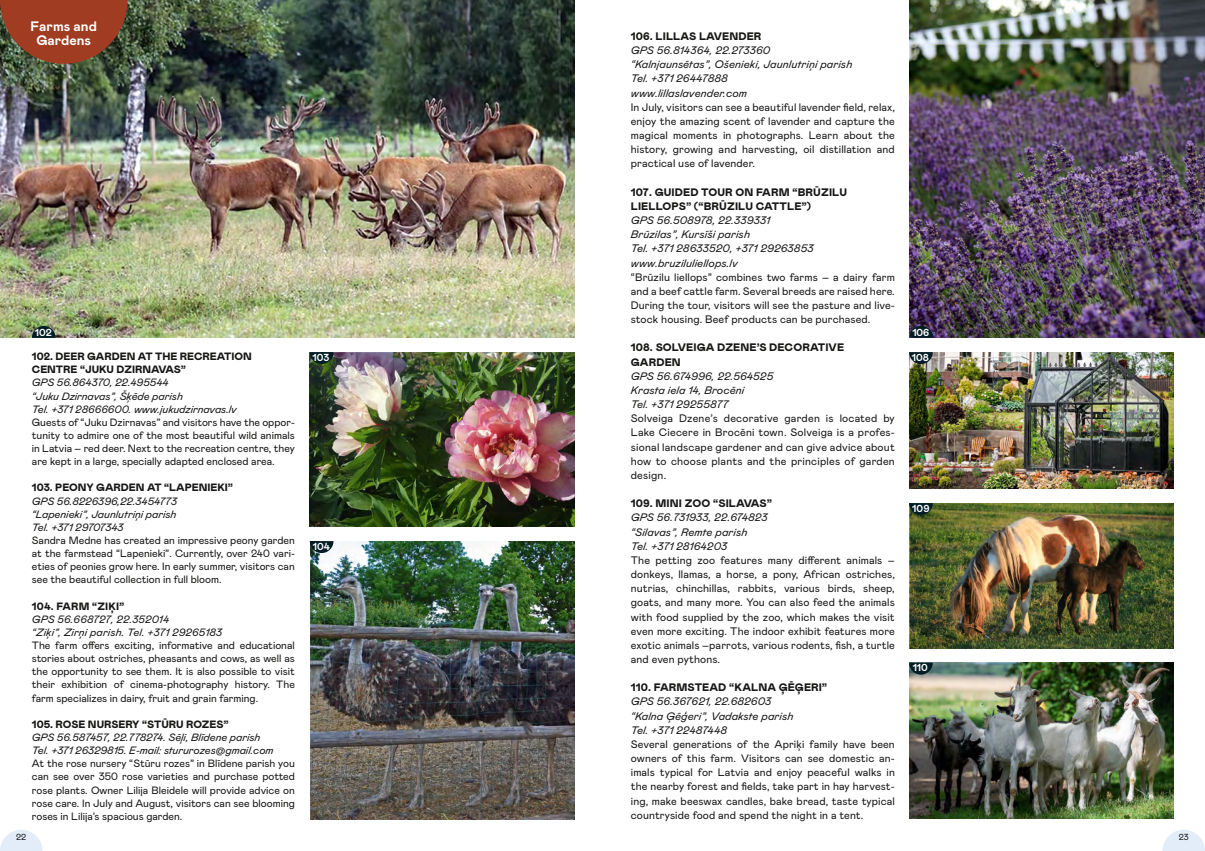
<style>
.page{position:relative;width:1205px;height:851px;background:#fff}
.page>*{position:absolute;margin:0;border:0;box-sizing:border-box;transform-origin:0 0}
.t1{font:700 13.75px/13.8px "Mabry Pro";color:#fff;text-align:center}
.t2{font:10.88px/14.1px "Mabry Pro";letter-spacing:.01em;color:#181716;text-align:justify}
.t3{font:italic 10.88px/14.1px "Mabry Pro";letter-spacing:.01em;color:#181716}
.t4{font:900 10.88px/14.1px "Mabry Pro";letter-spacing:.01em;color:#181716}
.t5{font:10.62px/13.1px "Mabry Pro";color:#181716;text-align:justify}
.t6{font:italic 10.62px/13.1px "Mabry Pro";color:#181716}
.t7{font:900 10.62px/13.1px "Mabry Pro";color:#181716}
.t8{font:700 10.12px "Mabry Pro";letter-spacing:-.005em;color:#fff}
.t9{font:8.75px "Mabry Pro";color:#181716}
</style>
<div class="page">
<svg style="left:0;top:830px;width:43px;height:20px"></svg>
<svg style="left:1162px;top:830px;width:43px;height:20px"></svg>
<img style="left:909px;top:352px;width:264px;height:137px">
<img style="left:909px;top:0;width:296px;height:338px">
<img style="left:909px;top:503px;width:265px;height:145px">
<img style="left:909px;top:662px;width:265px;height:156px">
<img style="left:0;top:0;width:574px;height:338px">
<img style="left:310px;top:541px;width:264px;height:278px">
<img style="left:310px;top:352px;width:265px;height:175px">
<svg style="left:0;top:0;width:128px;height:64px;background:#8a4127"></svg>
<svg style="left:32px;top:326px;width:24px;height:12px"></svg>
<svg style="left:909px;top:326px;width:24px;height:12px"></svg>
<svg style="left:310px;top:352px;width:23px;height:12px"></svg>
<svg style="left:909px;top:352px;width:24px;height:12px"></svg>
<svg style="left:909px;top:503px;width:24px;height:12px"></svg>
<svg style="left:909px;top:662px;width:24px;height:12px"></svg>
<svg style="left:310px;top:541px;width:23px;height:12px"></svg>
<p class="t1" style="left:31px;top:19px;width:68px">Farms and<br>Gardens</p>
<p class="t4" style="left:631px;top:29px;width:132px">106. LILLAS LAVENDER</p>
<p class="t3" style="left:631px;top:43px;width:223px">GPS 56.814364, 22.273360 “Kalnjaunsētas”, Ošenieki, Jaunlutriņi parish<br>Tel. +371 26447888<br>www.lillaslavender.com</p>
<p class="t2" style="left:631px;top:99px;width:266px">In July, visitors can see a beautiful lavender field, relax, enjoy the amazing scent of lavender and capture the magical moments in photographs. Learn about the history, growing and harvesting, oil distillation and practical use of lavender.</p>
<p class="t4" style="left:631px;top:184px;width:218px">107. GUIDED TOUR ON FARM “BRŪZILU<br>LIELLOPS” (“BRŪZILU CATTLE”)</p>
<p class="t3" style="left:631px;top:212px;width:184px">GPS 56.508978, 22.339331<br>Brūzilas”, Kursīši parish<br>Tel. +371 28633520, +371 29263853 www.bruziluliellops.lv</p>
<p class="t2" style="left:631px;top:269px;width:265px">“Brūzilu liellops” combines two farms – a dairy farm and a beef cattle farm. Several breeds are raised here.<br>During the tour, visitors will see the pasture and live&shy;stock housing. Beef products can be purchased.</p>
<p class="t4" style="left:631px;top:340px;width:215px">108. SOLVEIGA DZENE’S DECORATIVE<br>GARDEN</p>
<p class="t3" style="left:631px;top:368px;width:144px">GPS 56.674996, 22.564525<br>Krasta iela 14, Brocēni<br>Tel. +371 29255877</p>
<p class="t2" style="left:631px;top:411px;width:265px">Solveiga Dzene’s decorative garden is located by Lake Ciecere in Brocēni town. Solveiga is a profes&shy;sional landscape gardener and can give advice about how to choose plants and the principles of garden design.</p>
<p class="t4" style="left:631px;top:496px;width:143px">109. MINI ZOO “SILAVAS”</p>
<p class="t3" style="left:631px;top:510px;width:138px">GPS 56.731933, 22.674823 “Silavas”, Remte parish<br>Tel. +371 28164203</p>
<p class="t2" style="left:631px;top:552px;width:266px">The petting zoo features many different animals – donkeys, llamas, a horse, a pony, African ostriches, nutrias, chinchillas, rabbits, various birds, sheep, goats, and many more. You can also feed the animals with food supplied by the zoo, which makes the visit even more exciting. The indoor exhibit features more exotic animals –parrots, various rodents, fish, a turtle and even pythons.</p>
<p class="t4" style="left:631px;top:680px;width:198px">110. FARMSTEAD “KALNA ĢĒĢERI”</p>
<p class="t3" style="left:631px;top:694px;width:164px">GPS 56.367621, 22.682603 “Kalna Ģēģeri”, Vadakste parish<br>Tel. +371 22487448</p>
<p class="t2" style="left:631px;top:736px;width:266px">Several generations of the Apriķi family have been owners of this farm. Visitors can see domestic an&shy;imals typical for Latvia and enjoy peaceful walks in the nearby forest and fields, take part in hay harvest&shy;ing, make beeswax candles, bake bread, taste typical countryside food and spend the night in a tent.</p>
<p class="t8" style="left:35px;top:325px;width:18px">102</p>
<p class="t8" style="left:912px;top:325px;width:18px">106</p>
<p class="t8" style="left:312px;top:350px;width:18px">103</p>
<p class="t8" style="left:912px;top:350px;width:19px">108</p>
<p class="t7" style="left:32px;top:349px;width:221px">102. DEER GARDEN AT THE RECREATION<br>CENTRE “JUKU DZIRNAVAS”</p>
<p class="t6" style="left:32px;top:375px;width:206px">GPS 56.864370, 22.495544<br>“Juku Dzirnavas”, Šķēde parish<br>Tel. +371 28666600. www.jukudzirnavas.lv</p>
<p class="t5" style="left:32px;top:415px;width:264px">Guests of “Juku Dzirnavas” and visitors have the oppor&shy;tunity to admire one of the most beautiful wild animals in Latvia – red deer. Next to the recreation centre, they are kept in a large, specially adapted enclosed area.</p>
<p class="t7" style="left:32px;top:481px;width:202px">103. PEONY GARDEN AT “LAPENIEKI”</p>
<p class="t6" style="left:32px;top:493px;width:147px;text-align:justify">GPS 56.8226396,22.3454773 “Lapenieki”, Jaunlutriņi parish Tel. +371 29707343</p>
<p class="t5" style="left:32px;top:533px;width:264px">Sandra Medne has created an impressive peony garden at the farmstead “Lapenieki”. Currently, over 240 vari&shy;eties of peonies grow here. In early summer, visitors can see the beautiful collection in full bloom.</p>
<p class="t7" style="left:32px;top:599px;width:94px">104. FARM “ZIĶI”</p>
<p class="t6" style="left:32px;top:612px;width:192px">GPS 56.668727, 22.352014<br>“Ziķi”, Zirņi parish. Tel. +371 29265183</p>
<p class="t5" style="left:32px;top:638px;width:264px">The farm offers exciting, informative and educational stories about ostriches, pheasants and cows, as well as the opportunity to see them. It is also possible to visit their exhibition of cinema-photography history. The farm specializes in dairy, fruit and grain farming.</p>
<p class="t7" style="left:32px;top:717px;width:198px">105. ROSE NURSERY “STŪRU ROZES”</p>
<p class="t6" style="left:32px;top:730px;width:243px">GPS 56.587457, 22.778274. Sēļi, Blīdene parish<br>Tel. +371 26329815. E-mail: stururozes@gmail.com</p>
<p class="t5" style="left:32px;top:756px;width:264px">At the rose nursery “Stūru rozes” in Blīdene parish you can see over 350 rose varieties and purchase potted rose plants. Owner Lilija Bleidele will provide advice on rose care. In July and August, visitors can see blooming roses in Lilija’s spacious garden.</p>
<p class="t8" style="left:912px;top:501px;width:19px">109</p>
<p class="t8" style="left:313px;top:539px;width:19px">104</p>
<p class="t8" style="left:913px;top:660px;width:17px">110</p>
<p class="t9" style="left:16px;top:831px;width:12px">22</p>
<p class="t9" style="left:1178px;top:831px;width:12px">23</p>
</div>
